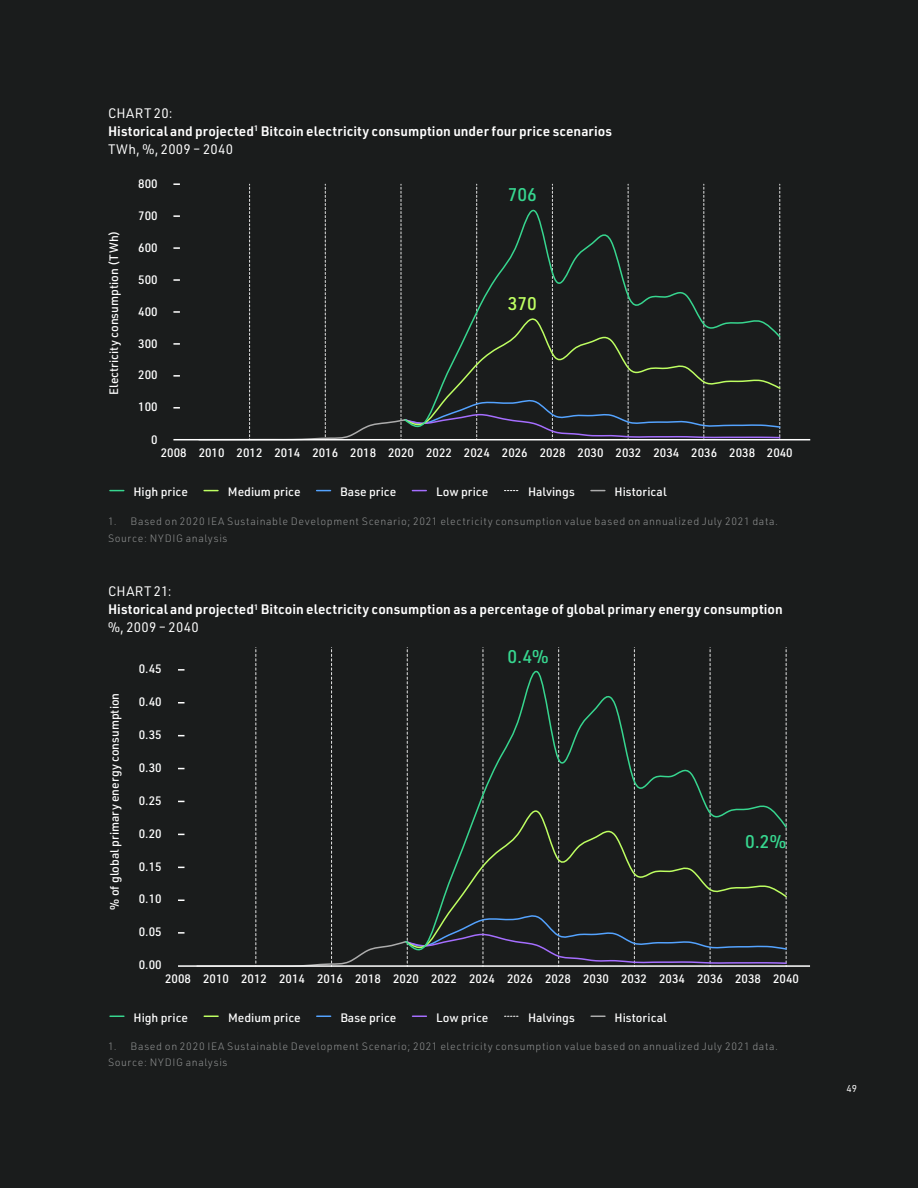
<style>
.page{position:relative;width:918px;height:1188px;background:#1a1c1c}
.page>*{position:absolute;margin:0;border:0;box-sizing:border-box;transform-origin:0 0}
.t1{font:500 18px "URWDIN";color:#37d68f}
.t2{font:500 18px "URWDIN";color:#beff62}
.t3{font:600 13.5px/18px "URWDIN";letter-spacing:.01em;color:#fff}
.t4{font:500 12px "URWDIN";color:#fff}
.t5{font:300 10.5px/16.5px "URWDIN";letter-spacing:.06em;color:#8c8e8e}
.t6{font:9.75px "URWDIN";color:#fff}
.s1{font-weight:400}
</style>
<div class="page">
<svg style="left:198px;top:184px;width:584px;height:257px"></svg>
<svg style="left:403px;top:203px;width:379px;height:227px"></svg>
<hr style="left:173px;top:439px;width:637px;height:1px;background:#fff">
<svg style="left:110px;top:490px;width:14px;height:1px"></svg>
<svg style="left:204px;top:490px;width:14px;height:1px"></svg>
<svg style="left:317px;top:490px;width:14px;height:1px"></svg>
<svg style="left:412px;top:490px;width:14px;height:1px"></svg>
<svg style="left:504px;top:490px;width:14px;height:1px"></svg>
<svg style="left:591px;top:490px;width:14px;height:1px"></svg>
<svg style="left:173px;top:407px;width:7px;height:2px"></svg>
<svg style="left:173px;top:375px;width:7px;height:2px"></svg>
<svg style="left:173px;top:343px;width:7px;height:2px"></svg>
<svg style="left:173px;top:311px;width:7px;height:2px"></svg>
<svg style="left:173px;top:279px;width:7px;height:2px"></svg>
<svg style="left:173px;top:247px;width:7px;height:2px"></svg>
<svg style="left:173px;top:215px;width:7px;height:2px"></svg>
<svg style="left:173px;top:183px;width:7px;height:2px"></svg>
<svg style="left:110px;top:1016px;width:14px;height:1px"></svg>
<svg style="left:204px;top:1016px;width:14px;height:1px"></svg>
<svg style="left:317px;top:1016px;width:14px;height:1px"></svg>
<svg style="left:413px;top:1016px;width:13px;height:1px"></svg>
<svg style="left:505px;top:1016px;width:13px;height:1px"></svg>
<svg style="left:591px;top:1016px;width:14px;height:1px"></svg>
<svg style="left:255px;top:647px;width:532px;height:318px"></svg>
<svg style="left:404px;top:662px;width:383px;height:292px"></svg>
<hr style="left:178px;top:965px;width:632px;height:2px;background:#fff">
<svg style="left:178px;top:932px;width:7px;height:2px"></svg>
<svg style="left:178px;top:702px;width:7px;height:2px"></svg>
<svg style="left:178px;top:669px;width:7px;height:2px"></svg>
<p class="t3" style="left:108px;top:103px;width:506px"><span class="s1">CHART 20:<br></span>Historical and projected<sup>1</sup> Bitcoin electricity consumption under four price scenarios<br><span class="s1">TWh, %, 2009 – 2040</span></p>
<p class="t4" style="left:106px;top:395px;width:166px;rotate:-90deg">Electricity consumption (TWh)</p>
<p class="t4" style="left:138px;top:176px;width:21px">800</p>
<p class="t4" style="left:138px;top:207px;width:21px">700</p>
<p class="t4" style="left:138px;top:240px;width:21px">600</p>
<p class="t4" style="left:138px;top:271px;width:21px">500</p>
<p class="t4" style="left:138px;top:303px;width:21px">400</p>
<p class="t4" style="left:138px;top:335px;width:21px">300</p>
<p class="t4" style="left:138px;top:367px;width:21px">200</p>
<p class="t4" style="left:138px;top:399px;width:21px">100</p>
<p class="t4" style="left:151px;top:431px;width:8px">0</p>
<h1 class="t1" style="left:508px;top:183px;width:31px">706</h1>
<h1 class="t2" style="left:508px;top:292px;width:31px">370</h1>
<p class="t4" style="left:161px;top:445px;width:634px">2008 2010 2012 2014 2016 2018 2020 2022 2024 2026 2028 2030 2032 2034 2036 2038 2040</p>
<p class="t4" style="left:133px;top:484px;width:56px">High price</p>
<p class="t4" style="left:228px;top:484px;width:74px">Medium price</p>
<p class="t4" style="left:340px;top:484px;width:58px">Base price</p>
<p class="t4" style="left:436px;top:484px;width:54px">Low price</p>
<p class="t4" style="left:528px;top:484px;width:48px">Halvings</p>
<p class="t4" style="left:615px;top:484px;width:54px">Historical</p>
<p class="t5" style="left:108px;top:513px;width:672px">1. Based on 2020 IEA Sustainable Development Scenario; 2021 electricity consumption value based on annualized July 2021 data.<br>Source: NYDIG analysis</p>
<p class="t3" style="left:108px;top:582px;width:676px"><span class="s1">CHART 21:<br></span>Historical and projected<sup>1</sup> Bitcoin electricity consumption as a percentage of global primary energy consumption <span class="s1">%, 2009 – 2040</span></p>
<p class="t4" style="left:107px;top:910px;width:218px;rotate:-90deg">% of global primary energy consumption</p>
<p class="t4" style="left:139px;top:661px;width:24px">0.45</p>
<p class="t4" style="left:139px;top:694px;width:24px">0.40</p>
<p class="t4" style="left:139px;top:727px;width:24px">0.35</p>
<p class="t4" style="left:139px;top:760px;width:24px">0.30</p>
<p class="t4" style="left:139px;top:793px;width:24px">0.25</p>
<p class="t4" style="left:139px;top:825px;width:24px">0.20</p>
<p class="t4" style="left:139px;top:858px;width:24px">0.15</p>
<p class="t4" style="left:139px;top:891px;width:24px">0.10</p>
<p class="t4" style="left:139px;top:924px;width:24px">0.05</p>
<p class="t4" style="left:139px;top:957px;width:24px">0.00</p>
<h1 class="t1" style="left:507px;top:645px;width:43px">0.4%</h1>
<h1 class="t1" style="left:745px;top:830px;width:43px">0.2%</h1>
<p class="t4" style="left:165px;top:971px;width:635px">2008 2010 2012 2014 2016 2018 2020 2022 2024 2026 2028 2030 2032 2034 2036 2038 2040</p>
<p class="t4" style="left:134px;top:1009px;width:56px">High price</p>
<p class="t4" style="left:228px;top:1009px;width:74px">Medium price</p>
<p class="t4" style="left:340px;top:1009px;width:58px">Base price</p>
<p class="t4" style="left:436px;top:1009px;width:54px">Low price</p>
<p class="t4" style="left:528px;top:1009px;width:48px">Halvings</p>
<p class="t4" style="left:615px;top:1009px;width:54px">Historical</p>
<p class="t5" style="left:108px;top:1038px;width:672px">1. Based on 2020 IEA Sustainable Development Scenario; 2021 electricity consumption value based on annualized July 2021 data.<br>Source: NYDIG analysis</p>
<p class="t6" style="left:847px;top:1082px;width:12px">49</p>
</div>
